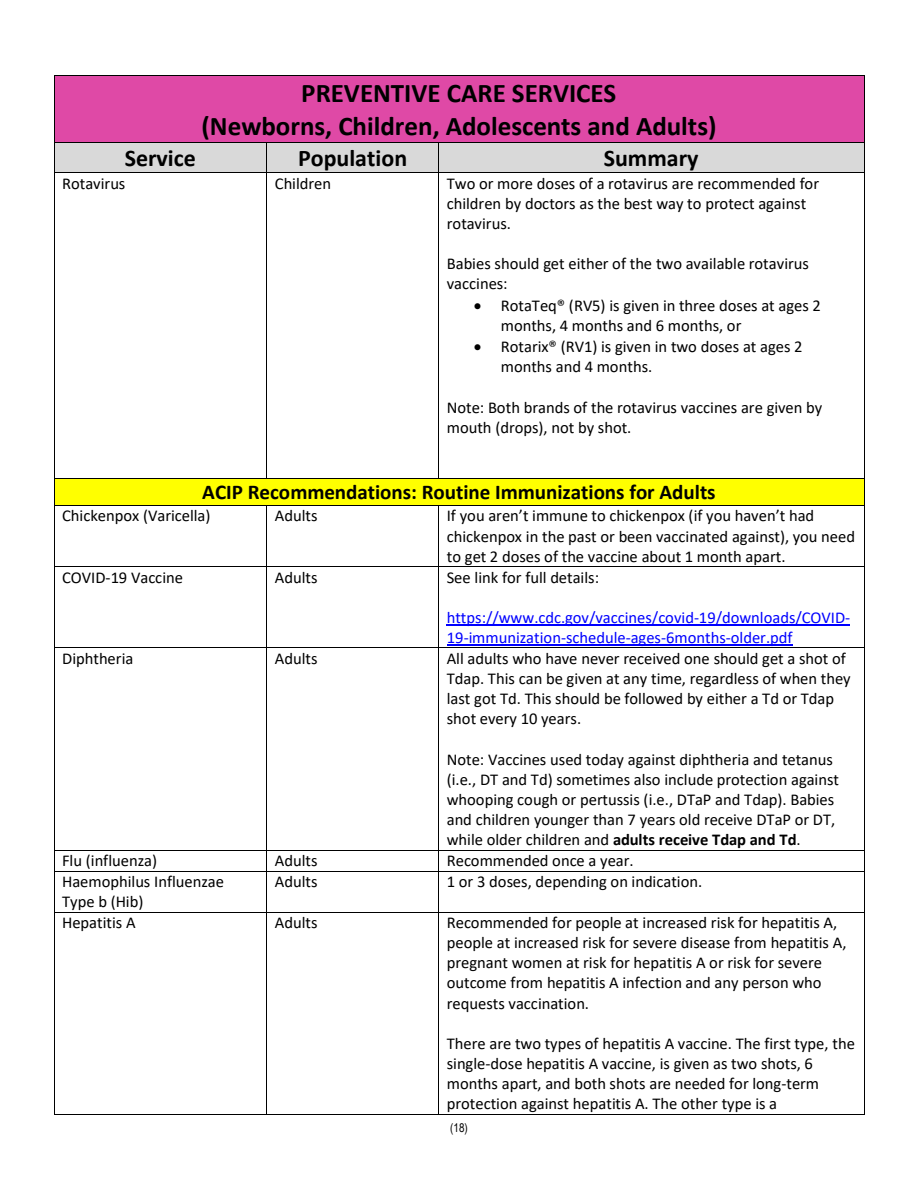
<style>
.page{position:relative;width:918px;height:1188px;background:#fff}
.page>*{position:absolute;margin:0;border:0;box-sizing:border-box;transform-origin:0 0}
.t1{font:700 27px/33px "Calibri";color:#000;text-align:center}
.t2{font:700 24px "Calibri";color:#000}
.t3{font:700 21px "Calibri";color:#000}
.t4{font:16.5px/20.1px "Calibri";color:#000}
.t5{font:16.5px/20px "Calibri";color:#00f}
.t6{font:12px "Arial Narrow";color:#000}
.s1{font-weight:700}
</style>
<div class="page">
<div style="left:62px;top:76px;width:794px;height:33px;background:#df49a6"></div>
<div style="left:62px;top:109px;width:794px;height:33px;background:#df49a6"></div>
<hr style="left:54px;top:76px;width:810px;height:1px;background:#000">
<hr style="left:54px;top:76px;width:1px;height:66px;background:#000">
<hr style="left:864px;top:76px;width:1px;height:66px;background:#000">
<div style="left:54px;top:143px;width:212px;height:29px;background:#d9d9d9"></div>
<div style="left:267px;top:143px;width:171px;height:29px;background:#d9d9d9"></div>
<div style="left:439px;top:143px;width:425px;height:29px;background:#d9d9d9"></div>
<hr style="left:54px;top:142px;width:213px;height:1px;background:#000">
<hr style="left:267px;top:142px;width:171px;height:1px;background:#000">
<hr style="left:439px;top:142px;width:425px;height:1px;background:#000">
<svg style="left:54px;top:143px;width:1px;height:29px"></svg>
<hr style="left:54px;top:172px;width:213px;height:1px;background:#000">
<hr style="left:267px;top:172px;width:171px;height:1px;background:#000">
<svg style="left:438px;top:142px;width:1px;height:31px"></svg>
<hr style="left:439px;top:172px;width:425px;height:1px;background:#000">
<svg style="left:864px;top:142px;width:1px;height:31px"></svg>
<hr style="left:54px;top:173px;width:1px;height:306px;background:#000">
<hr style="left:267px;top:173px;width:1px;height:306px;background:#000">
<hr style="left:438px;top:173px;width:1px;height:306px;background:#000">
<hr style="left:864px;top:173px;width:1px;height:306px;background:#000">
<div style="left:62px;top:479px;width:794px;height:26px;background:#ff0"></div>
<hr style="left:54px;top:479px;width:213px;height:1px;background:#000">
<hr style="left:267px;top:479px;width:171px;height:1px;background:#000">
<hr style="left:439px;top:479px;width:425px;height:1px;background:#000">
<svg style="left:54px;top:480px;width:1px;height:25px"></svg>
<hr style="left:54px;top:505px;width:213px;height:1px;background:#000">
<hr style="left:267px;top:505px;width:171px;height:1px;background:#000">
<hr style="left:439px;top:505px;width:425px;height:1px;background:#000">
<svg style="left:864px;top:479px;width:1px;height:27px"></svg>
<hr style="left:54px;top:506px;width:1px;height:60px;background:#000">
<hr style="left:267px;top:506px;width:1px;height:60px;background:#000">
<hr style="left:438px;top:506px;width:1px;height:60px;background:#000">
<hr style="left:864px;top:506px;width:1px;height:60px;background:#000">
<hr style="left:447px;top:625px;width:403px;height:1px;background:#00f">
<hr style="left:447px;top:645px;width:345px;height:1px;background:#00f">
<hr style="left:54px;top:566px;width:213px;height:1px;background:#000">
<hr style="left:267px;top:566px;width:171px;height:1px;background:#000">
<hr style="left:439px;top:566px;width:425px;height:1px;background:#000">
<hr style="left:54px;top:567px;width:1px;height:80px;background:#000">
<hr style="left:267px;top:567px;width:1px;height:80px;background:#000">
<hr style="left:438px;top:567px;width:1px;height:80px;background:#000">
<hr style="left:864px;top:567px;width:1px;height:80px;background:#000">
<hr style="left:54px;top:647px;width:213px;height:1px;background:#000">
<hr style="left:267px;top:647px;width:171px;height:1px;background:#000">
<hr style="left:439px;top:647px;width:425px;height:1px;background:#000">
<hr style="left:54px;top:648px;width:1px;height:202px;background:#000">
<hr style="left:267px;top:648px;width:1px;height:202px;background:#000">
<hr style="left:438px;top:648px;width:1px;height:202px;background:#000">
<hr style="left:864px;top:648px;width:1px;height:202px;background:#000">
<hr style="left:54px;top:850px;width:213px;height:1px;background:#000">
<hr style="left:267px;top:850px;width:171px;height:1px;background:#000">
<hr style="left:439px;top:850px;width:425px;height:1px;background:#000">
<svg style="left:54px;top:851px;width:1px;height:20px"></svg>
<hr style="left:54px;top:871px;width:213px;height:1px;background:#000">
<hr style="left:267px;top:871px;width:171px;height:1px;background:#000">
<svg style="left:438px;top:850px;width:1px;height:21px"></svg>
<hr style="left:439px;top:871px;width:425px;height:1px;background:#000">
<svg style="left:864px;top:850px;width:1px;height:21px"></svg>
<hr style="left:54px;top:871px;width:1px;height:41px;background:#000">
<hr style="left:267px;top:871px;width:1px;height:41px;background:#000">
<hr style="left:438px;top:871px;width:1px;height:41px;background:#000">
<hr style="left:864px;top:871px;width:1px;height:41px;background:#000">
<hr style="left:54px;top:912px;width:213px;height:1px;background:#000">
<hr style="left:267px;top:912px;width:171px;height:1px;background:#000">
<hr style="left:439px;top:912px;width:425px;height:1px;background:#000">
<hr style="left:54px;top:912px;width:1px;height:202px;background:#000">
<hr style="left:54px;top:1114px;width:213px;height:1px;background:#000">
<hr style="left:267px;top:912px;width:1px;height:202px;background:#000">
<hr style="left:267px;top:1114px;width:171px;height:1px;background:#000">
<hr style="left:438px;top:912px;width:1px;height:202px;background:#000">
<hr style="left:439px;top:1114px;width:425px;height:1px;background:#000">
<hr style="left:864px;top:912px;width:1px;height:202px;background:#000">
<h1 class="t1" style="left:201px;top:76px;width:517px">PREVENTIVE CARE SERVICES<br>(Newborns, Children, Adolescents and Adults)</h1>
<h2 class="t2" style="left:125px;top:141px;width:73px">Service</h2>
<h2 class="t2" style="left:298px;top:141px;width:111px">Population</h2>
<h2 class="t2" style="left:604px;top:141px;width:96px">Summary</h2>
<p class="t4" style="left:62px;top:173px;width:65px">Rotavirus</p>
<p class="t4" style="left:275px;top:173px;width:58px">Children</p>
<p class="t4" style="left:447px;top:173px;width:374px">Two or more doses of a rotavirus are recommended for children by doctors as the best way to protect against rotavirus.</p>
<p class="t4" style="left:447px;top:253px;width:364px">Babies should get either of the two available rotavirus vaccines:</p>
<p class="t4" style="left:501px;top:295px;width:322px;text-indent:-27px">• RotaTeq® (RV5) is given in three doses at ages 2 months, 4 months and 6 months, or</p>
<p class="t4" style="left:501px;top:336px;width:303px;text-indent:-27px">• Rotarix® (RV1) is given in two doses at ages 2 months and 4 months.</p>
<p class="t4" style="left:447px;top:397px;width:377px">Note: Both brands of the rotavirus vaccines are given by mouth (drops), not by shot.</p>
<p class="t3" style="left:202px;top:478px;width:515px">ACIP Recommendations: Routine Immunizations for Adults</p>
<p class="t4" style="left:62px;top:506px;width:150px">Chickenpox (Varicella)</p>
<p class="t4" style="left:275px;top:506px;width:44px">Adults</p>
<p class="t4" style="left:447px;top:506px;width:410px">If you aren’t immune to chickenpox (if you haven’t had chickenpox in the past or been vaccinated against), you need to get 2 doses of the vaccine about 1 month apart.</p>
<p class="t4" style="left:62px;top:567px;width:122px">COVID-19 Vaccine</p>
<p class="t4" style="left:275px;top:567px;width:44px">Adults</p>
<p class="t4" style="left:447px;top:567px;width:154px">See link for full details:</p>
<p class="t5" style="left:447px;top:607px;width:405px">https://www.cdc.gov/vaccines/covid-19/downloads/COVID-<br>19-immunization-schedule-ages-6months-older.pdf</p>
<p class="t4" style="left:62px;top:648px;width:73px">Diphtheria</p>
<p class="t4" style="left:275px;top:648px;width:44px">Adults</p>
<p class="t4" style="left:447px;top:648px;width:405px">All adults who have never received one should get a shot of Tdap. This can be given at any time, regardless of when they last got Td. This should be followed by either a Td or Tdap shot every 10 years.</p>
<p class="t4" style="left:447px;top:749px;width:394px">Note: Vaccines used today against diphtheria and tetanus (i.e., DT and Td) sometimes also include protection against whooping cough or pertussis (i.e., DTaP and Tdap). Babies and children younger than 7 years old receive DTaP or DT, while older children and <span class="s1">adults receive Tdap and Td</span>.</p>
<p class="t4" style="left:62px;top:850px;width:97px">Flu (influenza)</p>
<p class="t4" style="left:275px;top:850px;width:44px">Adults</p>
<p class="t4" style="left:447px;top:850px;width:188px">Recommended once a year.</p>
<p class="t4" style="left:62px;top:871px;width:163px">Haemophilus Influenzae<br>Type b (Hib)</p>
<p class="t4" style="left:275px;top:871px;width:44px">Adults</p>
<p class="t4" style="left:447px;top:871px;width:257px">1 or 3 doses, depending on indication.</p>
<p class="t4" style="left:62px;top:912px;width:75px">Hepatitis A</p>
<p class="t4" style="left:275px;top:912px;width:44px">Adults</p>
<p class="t4" style="left:447px;top:912px;width:401px">Recommended for people at increased risk for hepatitis A, people at increased risk for severe disease from hepatitis A, pregnant women at risk for hepatitis A or risk for severe outcome from hepatitis A infection and any person who requests vaccination.</p>
<p class="t4" style="left:447px;top:1033px;width:410px">There are two types of hepatitis A vaccine. The first type, the single-dose hepatitis A vaccine, is given as two shots, 6 months apart, and both shots are needed for long-term protection against hepatitis A. The other type is a</p>
<p class="t6" style="left:450px;top:1119px;width:19px">(18)</p>
</div>
